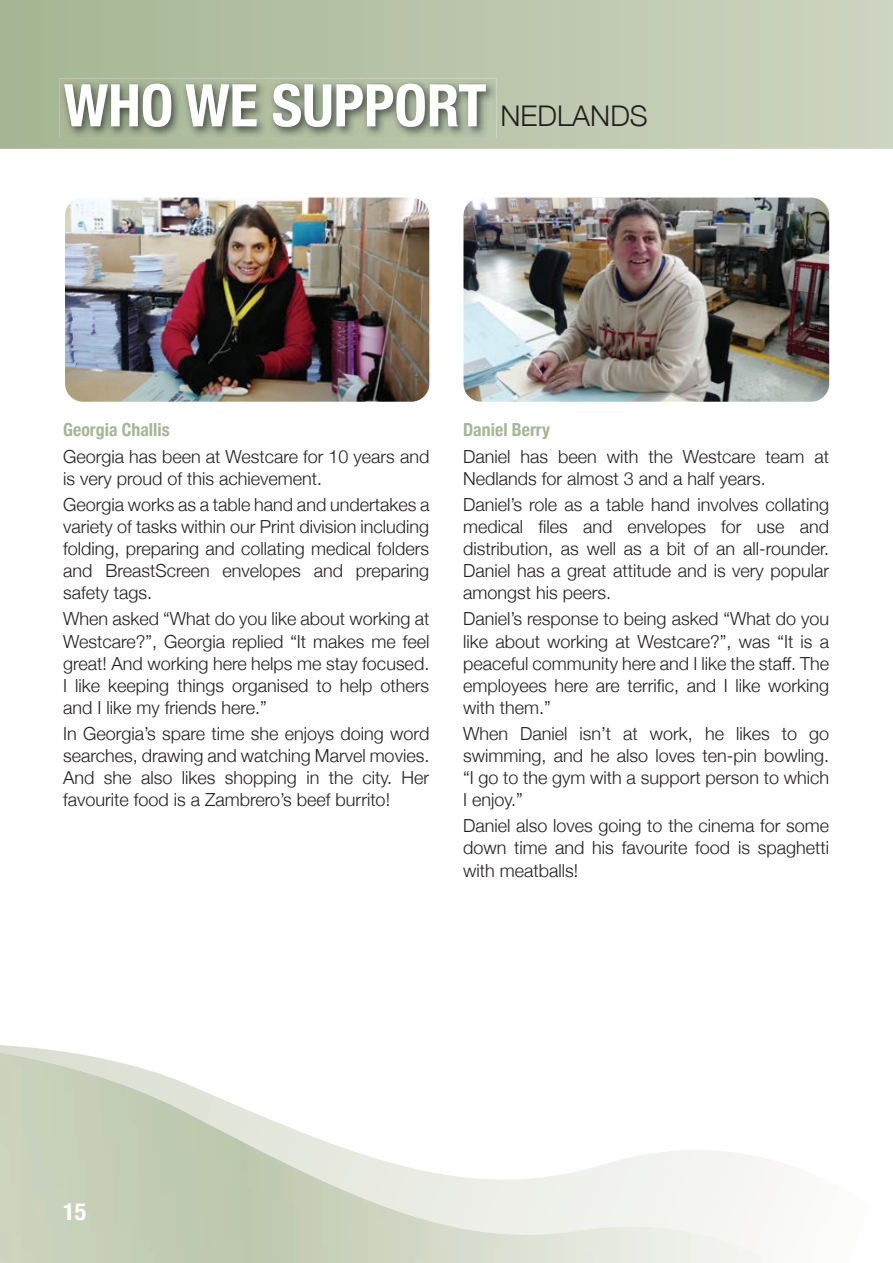
<style>
.page{position:relative;width:893px;height:1263px;background:#fff}
.page>*{position:absolute;margin:0;border:0;box-sizing:border-box;transform-origin:0 0}
.t1{font:700 condensed 58.5px "Helvetica Neue";color:#fff}
.t2{font:700 condensed 24px "Helvetica Neue";color:#fff}
.t3{font:300 18px/22px "Helvetica Neue";color:#231f20;text-align:justify}
.t4{font:700 condensed 18px "Helvetica Neue";color:#a4b693}
.s1{font-weight:300;font-stretch:normal;font-size:28.5px;color:#231f20}
</style>
<div class="page">
<svg style="left:0;top:0;width:893px;height:149px;background:#bbc6ac"></svg>
<img style="left:60px;top:79px;width:437px;height:59px">
<img style="left:64px;top:84px;width:422px;height:43px">
<img style="left:65px;top:198px;width:364px;height:204px">
<img style="left:463px;top:198px;width:366px;height:204px">
<h1 class="t1" style="left:64px;top:57px;width:585px">WHO WE SUPPORT <span class="s1">NEDLANDS</span></h1>
<p class="t4" style="left:63px;top:415px;width:108px">Georgia Challis</p>
<p class="t3" style="left:63px;top:444px;width:368px">Georgia has been at Westcare for 10 years and is very proud of this achievement.</p>
<p class="t3" style="left:63px;top:492px;width:368px">Georgia works as a table hand and undertakes a variety of tasks within our Print division including folding, preparing and collating medical folders and BreastScreen envelopes and preparing safety tags.</p>
<p class="t3" style="left:63px;top:607px;width:368px">When asked “What do you like about working at Westcare?”, Georgia replied “It makes me feel great! And working here helps me stay focused.<br>I like keeping things organised to help others and I like my friends here.”</p>
<p class="t3" style="left:63px;top:721px;width:368px">In Georgia’s spare time she enjoys doing word searches, drawing and watching Marvel movies.<br>And she also likes shopping in the city. Her favourite food is a Zambrero’s beef burrito!</p>
<p class="t4" style="left:463px;top:415px;width:89px">Daniel Berry</p>
<p class="t3" style="left:463px;top:444px;width:368px">Daniel has been with the Westcare team at<br>Nedlands for almost 3 and a half years.</p>
<p class="t3" style="left:463px;top:492px;width:368px">Daniel’s role as a table hand involves collating medical files and envelopes for use and distribution, as well as a bit of an all-rounder.<br>Daniel has a great attitude and is very popular amongst his peers.</p>
<p class="t3" style="left:463px;top:607px;width:368px">Daniel’s response to being asked “What do you like about working at Westcare?”, was “It is a peaceful community here and I like the staff. The employees here are terrific, and I like working with them.”</p>
<p class="t3" style="left:463px;top:721px;width:368px">When Daniel isn’t at work, he likes to go swimming, and he also loves ten-pin bowling. “I go to the gym with a support person to which I enjoy.”</p>
<p class="t3" style="left:463px;top:814px;width:368px">Daniel also loves going to the cinema for some down time and his favourite food is spaghetti with meatballs!</p>
<h2 class="t2" style="left:63px;top:1192px;width:25px">15</h2>
</div>
